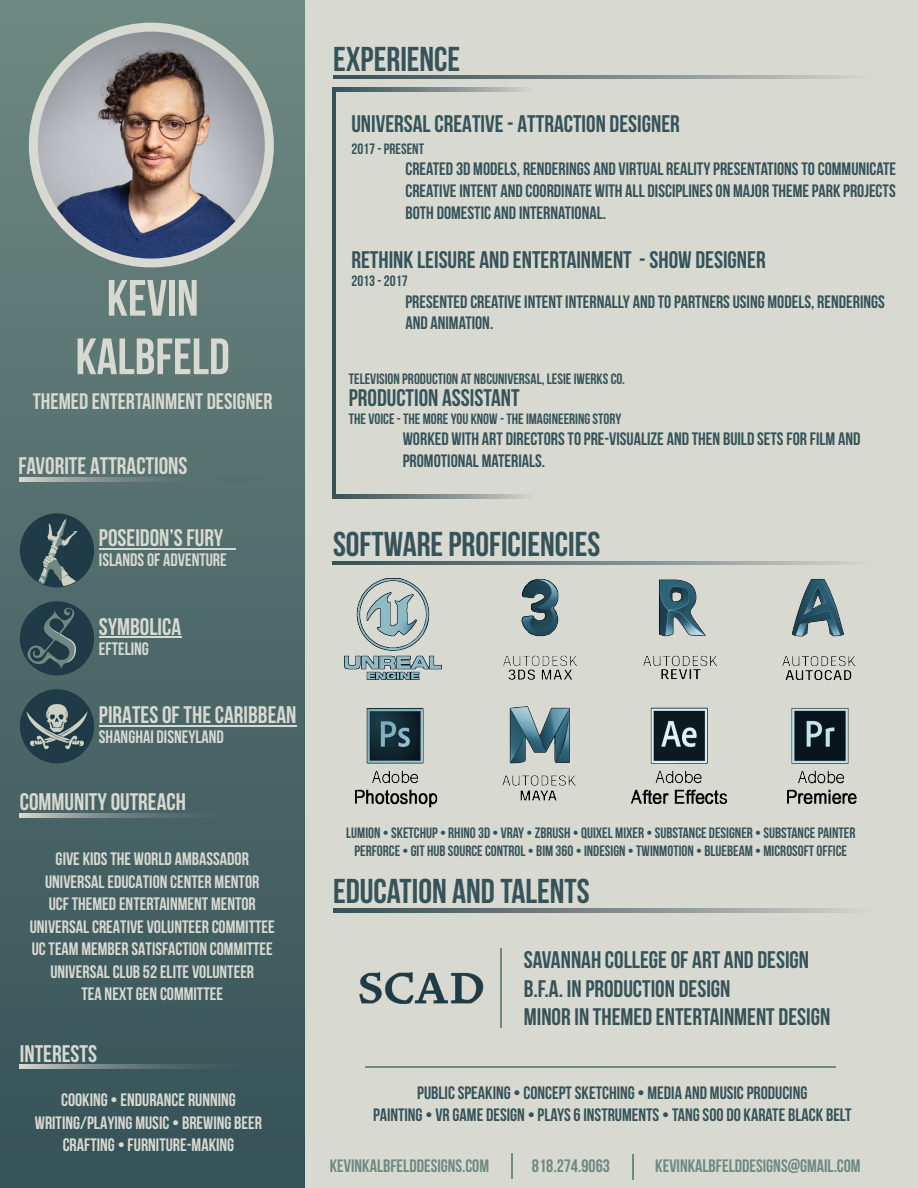
<style>
.page{position:relative;width:918px;height:1188px;background:#fff}
.page>*{position:absolute;margin:0;border:0;box-sizing:border-box;transform-origin:0 0}
.t1{font:700 51px/58.5px "Bebas Neue";color:#d8d9d1;text-align:center}
.t2{font:700 34.5px "Bebas Neue";color:#355359}
.t3{font:700 24px "Bebas Neue";color:#355359}
.t4{font:700 24px "Bebas Neue";color:#d8d9d1}
.t5{font:700 22.5px "Bebas Neue";color:#d8d9d1}
.t6{font:700 18px/21.6px "Bebas Neue";color:#355359}
.t7{font:700 18px "Bebas Neue";color:#d8d9d1}
.t8{font:700 18px "Bebas Neue";color:#6e8a82}
.t9{font:700 15px "Bebas Neue";color:#355359}
</style>
<div class="page">
<div style="left:305px;top:0;width:612px;height:1188px;background:#d8d9d1"></div>
<div style="left:1px;top:0;width:304px;height:1188px;background:linear-gradient(to bottom,#6e8881,#365258)"></div>
<img style="left:29px;top:23px;width:245px;height:245px;border-radius:122px">
<div style="left:29px;top:23px;width:245px;height:245px;border:9px solid #d8d9d1;border-radius:50%"></div>
<svg style="left:333px;top:75px;width:517px;height:4px;background:#7c898a"></svg>
<svg style="left:332px;top:561px;width:517px;height:4px;background:#7c898a"></svg>
<svg style="left:333px;top:908px;width:516px;height:4px;background:#7c898a"></svg>
<svg style="left:335px;top:87px;width:190px;height:4px"></svg>
<svg style="left:335px;top:495px;width:190px;height:4px"></svg>
<hr style="left:332px;top:87px;width:3px;height:412px;background:#355359">
<svg style="left:19px;top:477px;width:254px;height:4px"></svg>
<svg style="left:19px;top:814px;width:254px;height:4px"></svg>
<svg style="left:19px;top:1065px;width:254px;height:4px"></svg>
<hr style="left:99px;top:549px;width:137px;height:1px;background:#d8d9d1">
<hr style="left:99px;top:637px;width:82px;height:1px;background:#d8d9d1">
<hr style="left:99px;top:725px;width:198px;height:1px;background:#d8d9d1">
<img style="left:20px;top:513px;width:74px;height:75px;border-radius:37px">
<img style="left:20px;top:601px;width:74px;height:74px;border-radius:37px">
<img style="left:20px;top:689px;width:74px;height:74px;border-radius:37px">
<img style="left:344px;top:578px;width:513px;height:230px">
<img style="left:359px;top:972px;width:125px;height:32px">
<hr style="left:500px;top:948px;width:2px;height:80px;background:#6e8a82">
<svg style="left:511px;top:1154px;width:1px;height:25px"></svg>
<svg style="left:633px;top:1154px;width:1px;height:25px"></svg>
<hr style="left:366px;top:1067px;width:470px;height:1px;background:#6e8a82">
<p class="t1" style="left:76px;top:268px;width:156px">KEVIN<br>KALBFELD</p>
<p class="t5" style="left:33px;top:389px;width:241px">THEMED ENTERTAINMENT DESIGNER</p>
<p class="t4" style="left:19px;top:453px;width:170px">FAVORITE ATTRACTIONS</p>
<p class="t4" style="left:99px;top:524px;width:126px">POSEIDON’S FURY</p>
<p class="t7" style="left:99px;top:549px;width:129px">ISLANDS OF ADVENTURE</p>
<p class="t4" style="left:99px;top:614px;width:84px">SYMBOLICA</p>
<p class="t7" style="left:99px;top:639px;width:52px">EFTELING</p>
<p class="t4" style="left:99px;top:702px;width:199px">PIRATES OF THE CARIBBEAN</p>
<p class="t7" style="left:99px;top:727px;width:127px">SHANGHAI DISNEYLAND</p>
<p class="t4" style="left:20px;top:788px;width:168px">COMMUNITY OUTREACH</p>
<p class="t7" style="left:56px;top:849px;width:195px">GIVE KIDS THE WORLD AMBASSADOR</p>
<p class="t7" style="left:45px;top:872px;width:216px">UNIVERSAL EDUCATION CENTER MENTOR</p>
<p class="t7" style="left:49px;top:894px;width:209px">UCF THEMED ENTERTAINMENT MENTOR</p>
<p class="t7" style="left:30px;top:917px;width:246px">UNIVERSAL CREATIVE VOLUNTEER COMMITTEE</p>
<p class="t7" style="left:32px;top:939px;width:243px">UC TEAM MEMBER SATISFACTION COMMITTEE</p>
<p class="t7" style="left:50px;top:962px;width:205px">UNIVERSAL CLUB 52 ELITE VOLUNTEER</p>
<p class="t7" style="left:82px;top:984px;width:143px">TEA NEXT GEN COMMITTEE</p>
<p class="t4" style="left:20px;top:1040px;width:79px">INTERESTS</p>
<p class="t7" style="left:61px;top:1090px;width:176px">COOKING • ENDURANCE RUNNING</p>
<p class="t7" style="left:35px;top:1113px;width:229px">WRITING/PLAYING MUSIC • BREWING BEER</p>
<p class="t7" style="left:63px;top:1135px;width:173px">CRAFTING • FURNITURE-MAKING</p>
<p class="t2" style="left:333px;top:40px;width:129px">EXPERIENCE</p>
<p class="t3" style="left:351px;top:111px;width:330px">UNIVERSAL CREATIVE - ATTRACTION DESIGNER</p>
<p class="t9" style="left:351px;top:140px;width:74px">2017 - PRESENT</p>
<p class="t6" style="left:405px;top:158px;width:492px;text-align:justify">CREATED 3D MODELS, RENDERINGS AND VIRTUAL REALITY PRESENTATIONS TO COMMUNICATE CREATIVE INTENT AND COORDINATE WITH ALL DISCIPLINES ON MAJOR THEME PARK PROJECTS BOTH DOMESTIC AND INTERNATIONAL.</p>
<p class="t3" style="left:351px;top:247px;width:416px">RETHINK LEISURE AND ENTERTAINMENT - SHOW DESIGNER</p>
<p class="t9" style="left:351px;top:273px;width:58px">2013 - 2017</p>
<p class="t6" style="left:405px;top:291px;width:481px">PRESENTED CREATIVE INTENT INTERNALLY AND TO PARTNERS USING MODELS, RENDERINGS<br>AND ANIMATION.</p>
<p class="t9" style="left:349px;top:371px;width:278px">TELEVISION PRODUCTION AT NBCUNIVERSAL, LESIE IWERKS CO.</p>
<p class="t3" style="left:349px;top:384px;width:172px">PRODUCTION ASSISTANT</p>
<p class="t9" style="left:349px;top:410px;width:274px">THE VOICE - THE MORE YOU KNOW - THE IMAGINEERING STORY</p>
<p class="t6" style="left:403px;top:428px;width:459px">WORKED WITH ART DIRECTORS TO PRE-VISUALIZE AND THEN BUILD SETS FOR FILM AND<br>PROMOTIONAL MATERIALS.</p>
<p class="t2" style="left:333px;top:525px;width:269px">SOFTWARE PROFICIENCIES</p>
<p class="t9" style="left:346px;top:825px;width:511px">LUMION • SKETCHUP • RHINO 3D • VRAY • ZBRUSH • QUIXEL MIXER • SUBSTANCE DESIGNER • SUBSTANCE PAINTER</p>
<p class="t9" style="left:355px;top:843px;width:494px">PERFORCE • GIT HUB SOURCE CONTROL • BIM 360 • INDESIGN • TWINMOTION • BLUEBEAM • MICROSOFT OFFICE</p>
<p class="t2" style="left:333px;top:872px;width:258px">EDUCATION AND TALENTS</p>
<p class="t3" style="left:524px;top:946px;width:287px">SAVANNAH COLLEGE OF ART AND DESIGN</p>
<p class="t3" style="left:524px;top:975px;width:208px">B.F.A. IN PRODUCTION DESIGN</p>
<p class="t3" style="left:524px;top:1004px;width:308px">MINOR IN THEMED ENTERTAINMENT DESIGN</p>
<p class="t6" style="left:417px;top:1081px;width:392px">PUBLIC SPEAKING • CONCEPT SKETCHING • MEDIA AND MUSIC PRODUCING</p>
<p class="t6" style="left:373px;top:1104px;width:480px">PAINTING • VR GAME DESIGN • PLAYS 6 INSTRUMENTS • TANG SOO DO KARATE BLACK BELT</p>
<p class="t8" style="left:330px;top:1156px;width:161px">KEVINKALBFELDDESIGNS.COM</p>
<p class="t8" style="left:532px;top:1156px;width:79px">818.274.9063</p>
<p class="t8" style="left:655px;top:1156px;width:207px">KEVINKALBFELDDESIGNS@GMAIL.COM</p>
</div>
